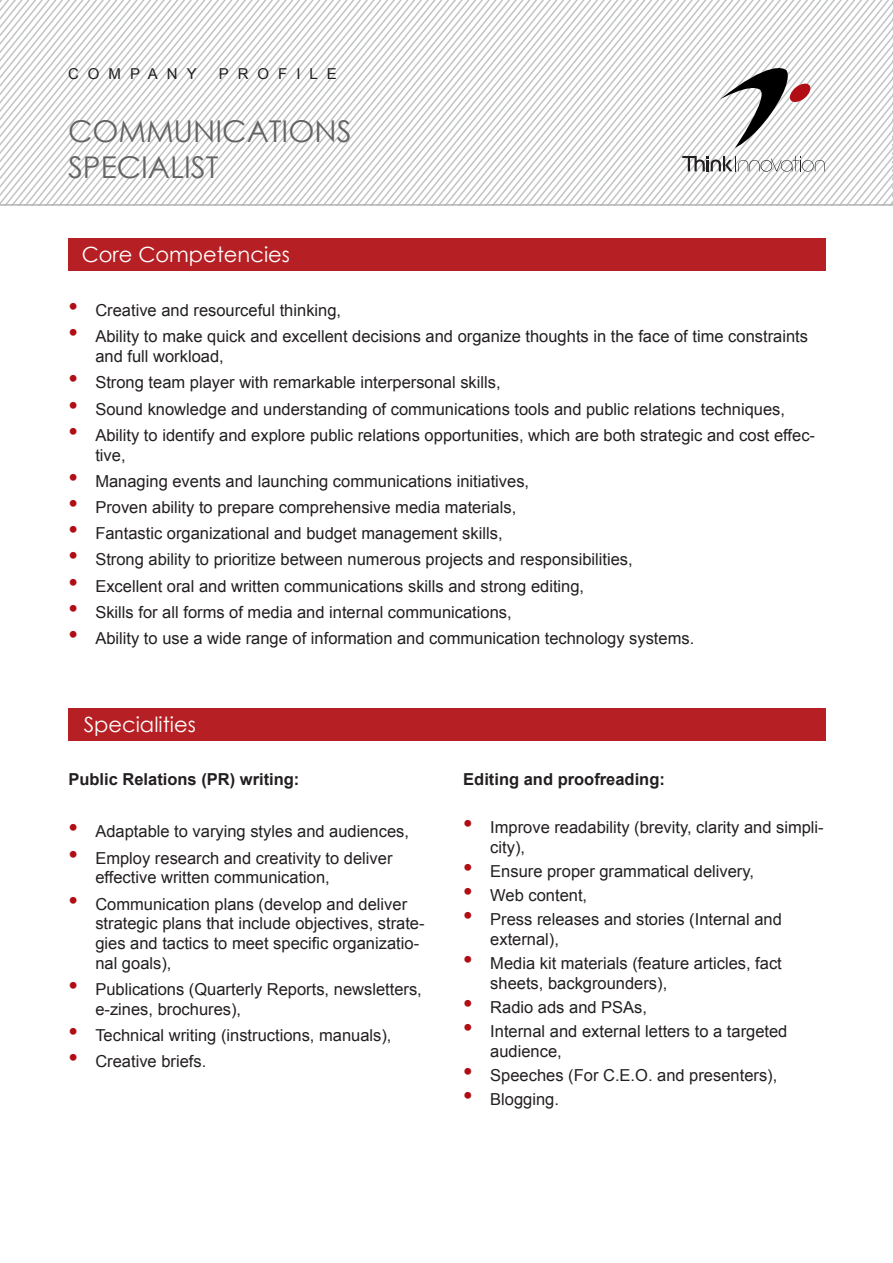
<style>
.page{position:relative;width:893px;height:1263px;background:#fff}
.page>*{position:absolute;margin:0;border:0;box-sizing:border-box;transform-origin:0 0}
.t1{font:30px "Century Gothic";color:#646464}
.t2{font:21px "Century Gothic";color:#fff}
.t3{font:16.5px/19.8px "Arial";color:#231f20}
.t4{font:700 16.5px "Arial";color:#231f20}
.t5{font:15px "Arial";letter-spacing:.6em;color:#231f20}
.s1{font-size:27px;color:#b00d15}
</style>
<div class="page">
<svg style="left:0;top:0;width:892px;height:204px"></svg>
<svg style="left:720px;top:61px;width:92px;height:87px"></svg>
<svg style="left:682px;top:156px;width:143px;height:16px"></svg>
<svg style="left:892px;top:1px;width:1px;height:203px"></svg>
<hr style="left:0;top:204px;width:893px;height:2px;background:#b4b4b4">
<div style="left:68px;top:239px;width:757px;height:32px;background:#b62024"></div>
<div style="left:68px;top:708px;width:758px;height:32px;background:#b62024"></div>
<p class="t5" style="left:68px;top:64px;width:130px">COMPANY</p>
<p class="t5" style="left:219px;top:64px;width:120px">PROFILE</p>
<p class="t1" style="left:68px;top:111px;width:285px">COMMUNICATIONS</p>
<p class="t1" style="left:68px;top:147px;width:152px">SPECIALIST</p>
<p class="t2" style="left:82px;top:240px;width:210px">Core Competencies</p>
<p class="t3" style="left:68px;top:301px;width:274px"><span class="s1">•</span> Creative and resourceful thinking,</p>
<p class="t3" style="left:95px;top:327px;width:714px;text-indent:-27px"><span class="s1">•</span> Ability to make quick and excellent decisions and organize thoughts in the face of time constraints and full workload,</p>
<p class="t3" style="left:68px;top:373px;width:434px"><span class="s1">•</span> Strong team player with remarkable interpersonal skills,</p>
<p class="t3" style="left:68px;top:399px;width:718px"><span class="s1">•</span> Sound knowledge and understanding of communications tools and public relations techniques,</p>
<p class="t3" style="left:95px;top:425px;width:721px;text-indent:-27px"><span class="s1">•</span> Ability to identify and explore public relations opportunities, which are both strategic and cost effec&shy;tive,</p>
<p class="t3" style="left:68px;top:471px;width:462px"><span class="s1">•</span> Managing events and launching communications initiatives,</p>
<p class="t3" style="left:68px;top:497px;width:449px"><span class="s1">•</span> Proven ability to prepare comprehensive media materials,</p>
<p class="t3" style="left:68px;top:524px;width:436px"><span class="s1">•</span> Fantastic organizational and budget management skills,</p>
<p class="t3" style="left:68px;top:550px;width:566px"><span class="s1">•</span> Strong ability to prioritize between numerous projects and responsibilities,</p>
<p class="t3" style="left:68px;top:576px;width:517px"><span class="s1">•</span> Excellent oral and written communications skills and strong editing,</p>
<p class="t3" style="left:68px;top:602px;width:445px"><span class="s1">•</span> Skills for all forms of media and internal communications,</p>
<p class="t3" style="left:68px;top:628px;width:627px"><span class="s1">•</span> Ability to use a wide range of information and communication technology systems.</p>
<p class="t2" style="left:84px;top:710px;width:114px">Specialities</p>
<p class="t4" style="left:68px;top:768px;width:233px">Public Relations (PR) writing:</p>
<p class="t3" style="left:68px;top:822px;width:342px"><span class="s1">•</span> Adaptable to varying styles and audiences,</p>
<p class="t3" style="left:95px;top:848px;width:299px;text-indent:-27px"><span class="s1">•</span> Employ research and creativity to deliver effective written communication,</p>
<p class="t3" style="left:95px;top:894px;width:331px;text-indent:-27px"><span class="s1">•</span> Communication plans (develop and deliver strategic plans that include objectives, strate&shy;gies and tactics to meet specific organizatio&shy;nal goals),</p>
<p class="t3" style="left:95px;top:979px;width:328px;text-indent:-27px"><span class="s1">•</span> Publications (Quarterly Reports, newsletters, e-zines, brochures),</p>
<p class="t3" style="left:68px;top:1025px;width:325px"><span class="s1">•</span> Technical writing (instructions, manuals),</p>
<p class="t3" style="left:68px;top:1052px;width:139px"><span class="s1">•</span> Creative briefs.</p>
<p class="t4" style="left:463px;top:768px;width:203px">Editing and proofreading:</p>
<p class="t3" style="left:490px;top:817px;width:335px;text-indent:-27px"><span class="s1">•</span> Improve readability (brevity, clarity and simpli&shy;city),</p>
<p class="t3" style="left:463px;top:861px;width:292px"><span class="s1">•</span> Ensure proper grammatical delivery,</p>
<p class="t3" style="left:463px;top:885px;width:125px"><span class="s1">•</span> Web content,</p>
<p class="t3" style="left:490px;top:909px;width:293px;text-indent:-27px"><span class="s1">•</span> Press releases and stories (Internal and external),</p>
<p class="t3" style="left:490px;top:953px;width:293px;text-indent:-27px"><span class="s1">•</span> Media kit materials (feature articles, fact sheets, backgrounders),</p>
<p class="t3" style="left:463px;top:997px;width:185px"><span class="s1">•</span> Radio ads and PSAs,</p>
<p class="t3" style="left:490px;top:1021px;width:299px;text-indent:-27px"><span class="s1">•</span> Internal and external letters to a targeted audience,</p>
<p class="t3" style="left:463px;top:1065px;width:316px"><span class="s1">•</span> Speeches (For C.E.O. and presenters),</p>
<p class="t3" style="left:463px;top:1089px;width:97px"><span class="s1">•</span> Blogging.</p>
</div>
